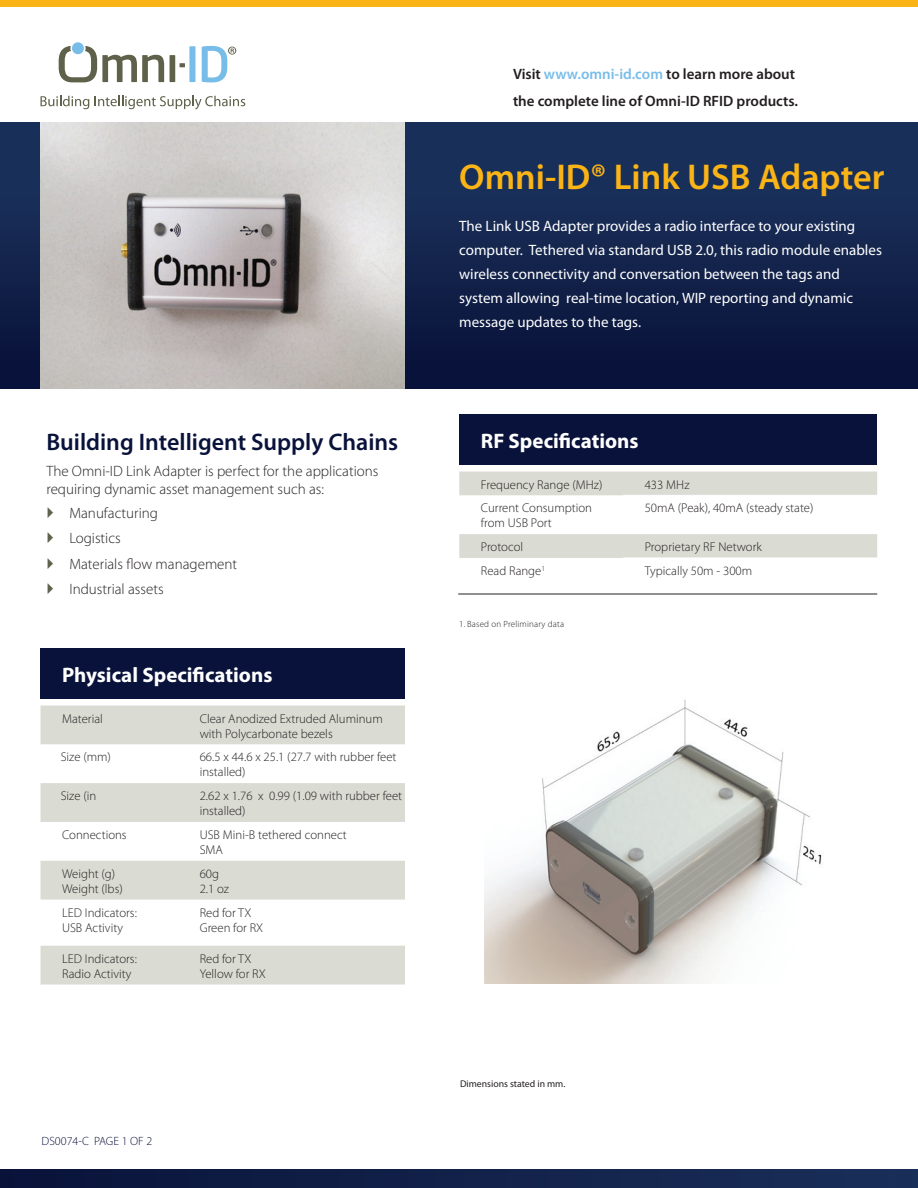
<style>
.page{position:relative;width:918px;height:1188px;background:#fff}
.page>*{position:absolute;margin:0;border:0;box-sizing:border-box;transform-origin:0 0}
.t1{font:600 36px "Myriad Pro";color:#fbb416}
.t2{font:600 24px "Myriad Pro";color:#09123a}
.t3{font:700 21px "Myriad Pro";color:#fff}
.t4{font:15px/24px "Myriad Pro";color:#fff}
.t5{font:300 15px/25.2px "Myriad Pro";color:#231f20}
.t6{font:600 15px/27px "Myriad Pro";color:#231f20}
.t7{font:300 12.75px/15px "Myriad Pro";color:#231f20}
.t8{font:300 12px "Myriad Pro";color:#09123a}
.t9{font:9.75px "Myriad Pro";color:#231f20}
.t10{font:300 9px "Myriad Pro";letter-spacing:.02em;color:#231f20}
.s1{color:#78bde8}
</style>
<div class="page">
<svg style="left:59px;top:46px;width:105px;height:36px"></svg>
<div style="left:170px;top:55px;width:5px;height:27px;background:#60614b"></div>
<svg style="left:180px;top:63px;width:5px;height:4px"></svg>
<div style="left:189px;top:46px;width:6px;height:36px;background:#78bde8"></div>
<div style="left:72px;top:42px;width:12px;height:12px;background:#78bde8;border-radius:50%"></div>
<svg style="left:202px;top:46px;width:34px;height:36px"></svg>
<svg style="left:41px;top:96px;width:48px;height:13px"></svg>
<svg style="left:95px;top:96px;width:150px;height:13px"></svg>
<div style="left:0;top:0;width:918px;height:7px;background:#fbb416"></div>
<div style="left:0;top:1170px;width:918px;height:18px;background:linear-gradient(to right,#09133a,#1a2f59)"></div>
<div style="left:0;top:123px;width:918px;height:265px;background:linear-gradient(to bottom,#1c3561,#091238)"></div>
<img style="left:40px;top:123px;width:365px;height:265px">
<div style="left:40px;top:648px;width:365px;height:51px;background:#09123a"></div>
<svg style="left:40px;top:706px;width:365px;height:279px;fill:#dadbd3"></svg>
<div style="left:459px;top:414px;width:418px;height:51px;background:#09123a"></div>
<svg style="left:459px;top:472px;width:418px;height:86px"></svg>
<hr style="left:623px;top:495px;width:254px;height:1px;background:#fff">
<img style="left:484px;top:699px;width:338px;height:285px">
<hr style="left:458px;top:594px;width:419px;height:1px;background:#231f20">
<h2 class="t2" style="left:46px;top:427px;width:353px">Building Intelligent Supply Chains</h2>
<p class="t5" style="left:46px;top:461px;width:334px;line-height:18px">The Omni-ID Link Adapter is perfect for the applications requiring dynamic asset management such as:</p>
<p class="t5" style="left:69px;top:501px;width:169px">Manufacturing<br>Logistics<br>Materials flow management<br>Industrial assets</p>
<h3 class="t3" style="left:62px;top:661px;width:212px">Physical Specifications</h3>
<p class="t7" style="left:62px;top:711px;width:42px">Material</p>
<p class="t7" style="left:200px;top:711px;width:185px">Clear Anodized Extruded Aluminum with Polycarbonate bezels</p>
<p class="t7" style="left:61px;top:750px;width:52px">Size (mm)</p>
<p class="t7" style="left:200px;top:750px;width:198px">66.5 x 44.6 x 25.1 (27.7 with rubber feet installed)</p>
<p class="t7" style="left:61px;top:788px;width:37px">Size (in</p>
<p class="t7" style="left:200px;top:788px;width:204px">2.62 x 1.76 x 0.99 (1.09 with rubber feet installed)</p>
<p class="t7" style="left:62px;top:827px;width:66px">Connections</p>
<p class="t7" style="left:200px;top:827px;width:149px">USB Mini-B tethered connect<br>SMA</p>
<p class="t7" style="left:62px;top:866px;width:62px">Weight (g)<br>Weight (lbs)</p>
<p class="t7" style="left:200px;top:866px;width:31px">60g<br>2.1 oz</p>
<p class="t7" style="left:62px;top:905px;width:76px">LED Indicators:<br>USB Activity</p>
<p class="t7" style="left:200px;top:905px;width:65px">Red for TX<br>Green for RX</p>
<p class="t7" style="left:62px;top:951px;width:76px">LED Indicators:<br>Radio Activity</p>
<p class="t7" style="left:200px;top:951px;width:67px">Red for TX<br>Yellow for RX</p>
<p class="t8" style="left:42px;top:1134px;width:112px">DS0074-C PAGE 1 OF 2</p>
<p class="t6" style="left:513px;top:60px;width:287px">Visit <span class="s1">www.omni-id.com</span> to learn more about the complete line of Omni-ID RFID products.</p>
<h1 class="t1" style="left:459px;top:154px;width:427px">Omni-ID® Link USB Adapter</h1>
<p class="t4" style="left:459px;top:214px;width:424px">The Link USB Adapter provides a radio interface to your existing computer. Tethered via standard USB 2.0, this radio module enables wireless connectivity and conversation between the tags and system allowing real-time location, WIP reporting and dynamic message updates to the tags.</p>
<h3 class="t3" style="left:481px;top:427px;width:159px">RF Specifications</h3>
<p class="t7" style="left:481px;top:477px;width:123px">Frequency Range (MHz)</p>
<p class="t7" style="left:645px;top:477px;width:46px">433 MHz</p>
<p class="t7" style="left:481px;top:501px;width:113px">Current Consumption from USB Port</p>
<p class="t7" style="left:645px;top:501px;width:170px">50mA (Peak), 40mA (steady state)</p>
<p class="t7" style="left:481px;top:539px;width:44px">Protocol</p>
<p class="t7" style="left:645px;top:539px;width:119px">Proprietary RF Network</p>
<p class="t7" style="left:481px;top:563px;width:66px">Read Range<sup>1</sup></p>
<p class="t7" style="left:645px;top:563px;width:109px">Typically 50m - 300m</p>
<p class="t10" style="left:459px;top:618px;width:106px">1. Based on Preliminary data</p>
<p class="t9" style="left:460px;top:1078px;width:107px">Dimensions stated in mm.</p>
</div>
